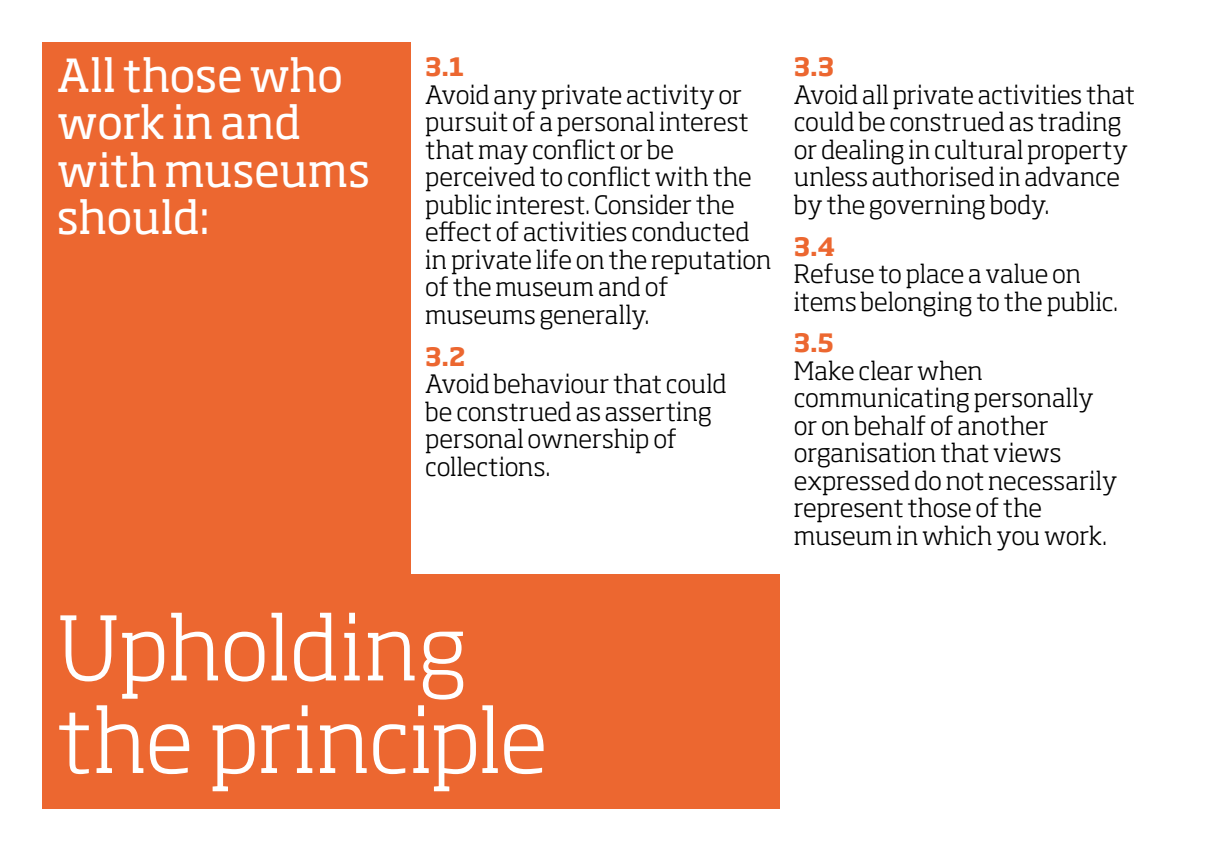
<style>
.page{position:relative;width:1205px;height:851px;background:#fff}
.page>*{position:absolute;margin:0;border:0;box-sizing:border-box;transform-origin:0 0}
.t1{font:300 87.5px/92.5px "Soho Pro";letter-spacing:-.01em;color:#fff}
.t2{font:45px/47.5px "Soho Pro";letter-spacing:-.01em;color:#fff}
.t3{font:300 25px/27.5px "Soho Pro";color:#000}
.t4{font:700 25px "Soho Pro";color:#ec6730}
</style>
<div class="page">
<div style="left:43px;top:43px;width:368px;height:765px;background:#ec6730"></div>
<div style="left:43px;top:574px;width:737px;height:234px;background:#ec6730"></div>
<h2 class="t2" style="left:57px;top:49px;width:315px">All those who work in and with museums should:</h2>
<p class="t4" style="left:794px;top:49px;width:42px">3.3</p>
<p class="t4" style="left:425px;top:49px;width:41px">3.1</p>
<p class="t3" style="left:425px;top:79px;width:347px">Avoid any private activity or pursuit of a personal interest that may conflict or be perceived to conflict with the public interest. Consider the effect of activities conducted in private life on the reputation of the museum and of museums generally.</p>
<p class="t4" style="left:425px;top:338px;width:42px">3.2</p>
<p class="t3" style="left:425px;top:368px;width:303px">Avoid behaviour that could be construed as asserting personal ownership of collections.</p>
<p class="t3" style="left:794px;top:79px;width:343px">Avoid all private activities that could be construed as trading or dealing in cultural property unless authorised in advance by the governing body.</p>
<p class="t4" style="left:794px;top:228px;width:43px">3.4</p>
<p class="t3" style="left:794px;top:258px;width:326px">Refuse to place a value on items belonging to the public.</p>
<p class="t4" style="left:794px;top:325px;width:42px">3.5</p>
<p class="t3" style="left:794px;top:354px;width:325px">Make clear when communicating personally or on behalf of another organisation that views expressed do not necessarily represent those of the museum in which you work.</p>
<h1 class="t1" style="left:57px;top:594px;width:492px">Upholding the principle</h1>
</div>
